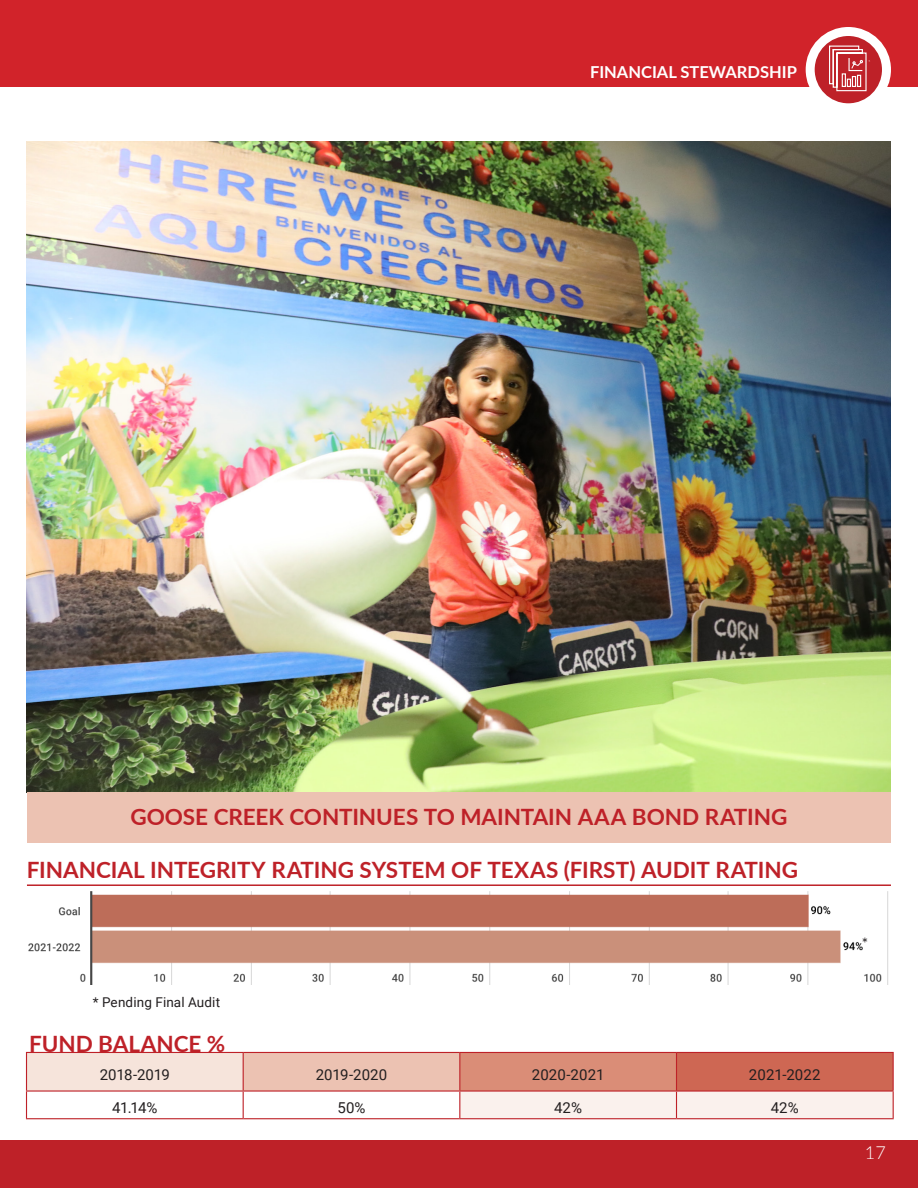
<style>
.page{position:relative;width:918px;height:1188px;background:#fff}
.page>*{position:absolute;margin:0;border:0;box-sizing:border-box;transform-origin:0 0}
.Header_2_Red{font:700 22.5px "Lato";color:#be2128}
.Purpose{font:700 22.5px "Lato";color:#be2128}
.t1{font:300 18px "Lato";color:#fff}
.t2{font:700 16.5px "Lato";color:#fff}
.Table_Text{font:15px "Roboto";color:#231f20}
.t3{font:15px "Lato";color:#231f20}
.Purpose-2{font:13.5px "Roboto";letter-spacing:.01em;color:#231f20}
</style>
<div class="page">
<div style="left:0;top:1140px;width:918px;height:48px;background:#be2128"></div>
<div style="left:0;top:0;width:918px;height:87px;background:#d1232a"></div>
<svg style="left:810px;top:32px;width:76px;height:76px;background:#cc5359"></svg>
<svg style="left:829px;top:46px;width:42px;height:45px;background:#d06166"></svg>
<div style="left:806px;top:27px;width:85px;height:85px;border:9px solid #fff;border-radius:50%"></div>
<img style="left:27px;top:142px;width:864px;height:651px">
<div style="left:27px;top:1052px;width:216px;height:39px;background:#f6e4db"></div>
<div style="left:243px;top:1052px;width:217px;height:39px;background:#ecc2b2"></div>
<div style="left:460px;top:1052px;width:217px;height:39px;background:#da8d77"></div>
<div style="left:677px;top:1052px;width:216px;height:39px;background:#ce6753"></div>
<hr style="left:243px;top:1053px;width:1px;height:37px;background:#be2128">
<hr style="left:459px;top:1053px;width:1px;height:37px;background:#be2128">
<svg style="left:243px;top:1092px;width:1px;height:26px"></svg>
<hr style="left:26px;top:1052px;width:217px;height:1px;background:#be2128">
<hr style="left:26px;top:1053px;width:1px;height:37px;background:#be2128">
<hr style="left:243px;top:1052px;width:217px;height:1px;background:#be2128">
<hr style="left:460px;top:1052px;width:217px;height:1px;background:#be2128">
<hr style="left:677px;top:1052px;width:217px;height:1px;background:#be2128">
<hr style="left:676px;top:1053px;width:1px;height:37px;background:#be2128">
<hr style="left:893px;top:1053px;width:1px;height:37px;background:#be2128">
<hr style="left:26px;top:1090px;width:217px;height:2px;background:#be2128">
<svg style="left:26px;top:1092px;width:1px;height:26px"></svg>
<hr style="left:243px;top:1090px;width:217px;height:2px;background:#be2128">
<hr style="left:460px;top:1090px;width:217px;height:2px;background:#be2128">
<hr style="left:677px;top:1090px;width:217px;height:2px;background:#be2128">
<div style="left:459px;top:1091px;width:435px;height:27px;background:#faf1ed"></div>
<hr style="left:26px;top:1118px;width:217px;height:1px;background:#be2128">
<hr style="left:243px;top:1118px;width:217px;height:1px;background:#be2128">
<hr style="left:460px;top:1118px;width:217px;height:1px;background:#be2128">
<hr style="left:677px;top:1118px;width:217px;height:1px;background:#be2128">
<div style="left:27px;top:793px;width:864px;height:50px;background:#ecc2b2"></div>
<img style="left:28px;top:891px;width:860px;height:93px">
<hr style="left:27px;top:884px;width:864px;height:2px;background:#be2128">
<p class="t2" style="left:590px;top:60px;width:208px">FINANCIAL STEWARDSHIP</p>
<p class="Purpose" style="left:130px;top:800px;width:659px">GOOSE CREEK CONTINUES TO MAINTAIN AAA BOND RATING</p>
<p class="Header_2_Red" style="left:27px;top:853px;width:773px">FINANCIAL INTEGRITY RATING SYSTEM OF TEXAS (FIRST) AUDIT RATING</p>
<p class="Purpose-2" style="left:93px;top:993px;width:129px">* Pending Final Audit</p>
<p class="Purpose" style="left:29px;top:1027px;width:198px">FUND BALANCE %</p>
<p class="Table_Text" style="left:100px;top:1064px;width:72px">2018-2019</p>
<p class="Table_Text" style="left:316px;top:1064px;width:73px">2019-2020</p>
<p class="Table_Text" style="left:532px;top:1064px;width:74px">2020-2021</p>
<p class="Table_Text" style="left:749px;top:1064px;width:73px">2021-2022</p>
<p class="Table_Text" style="left:112px;top:1097px;width:47px">41.14%</p>
<p class="Table_Text" style="left:337px;top:1097px;width:30px">50%</p>
<p class="Table_Text" style="left:554px;top:1097px;width:29px">42%</p>
<p class="Table_Text" style="left:771px;top:1097px;width:29px">42%</p>
<p class="t3" style="left:862px;top:933px;width:8px">*</p>
<p class="t1" style="left:865px;top:1140px;width:22px">17</p>
</div>
